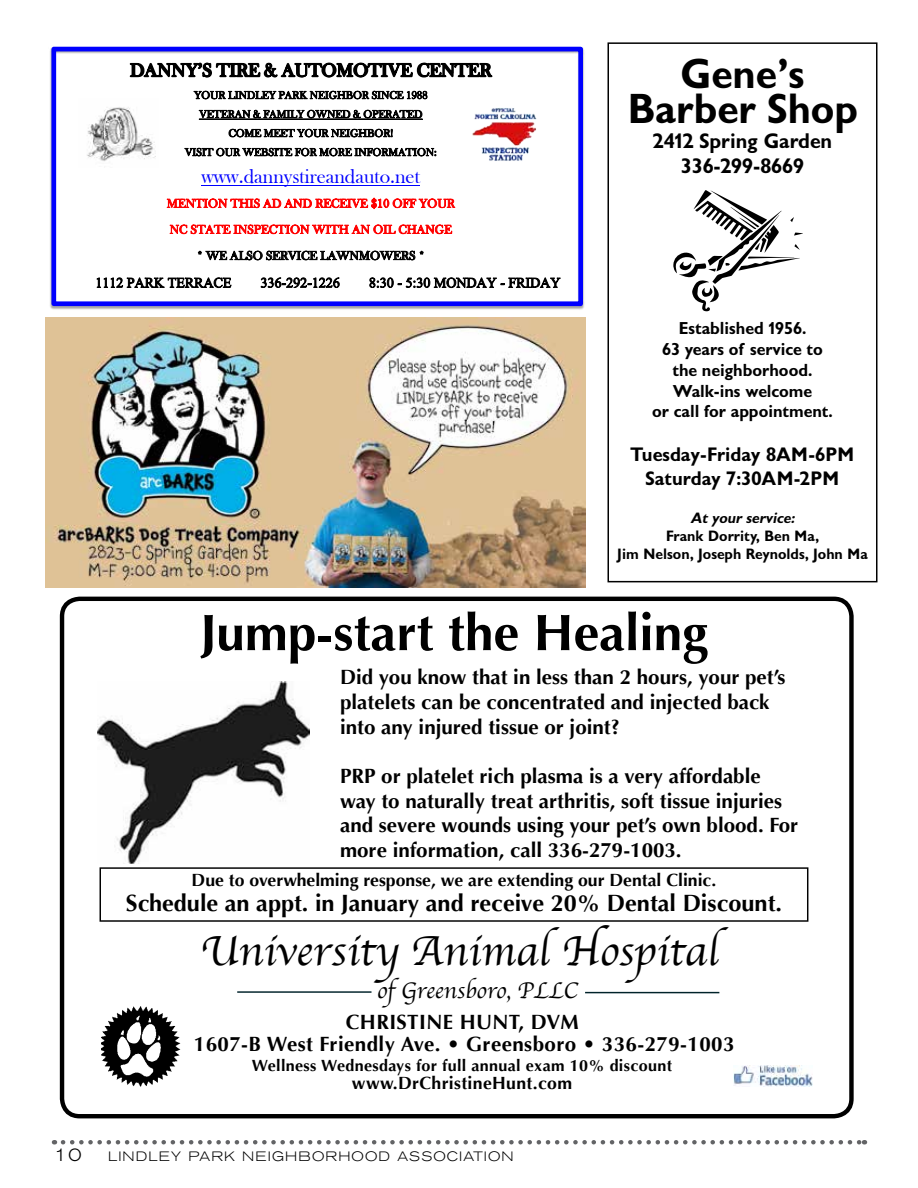
<style>
.page{position:relative;width:918px;height:1188px;background:#fff}
.page>*{position:absolute;margin:0;border:0;box-sizing:border-box;transform-origin:0 0}
.t1{font:700 51.45px "Optima";color:#000}
.t2{font:44.1px "Apple Chancery";color:#000}
.t3{font:700 42px/35.4px "Gill Sans Display MT Pro";color:#000;text-align:center}
.t4{font:700 23.55px "Optima";color:#000}
.t5{font:23.55px "Apple Chancery";color:#000}
.t6{font:700 21px/25.2px "Gill Sans Display MT Pro";color:#000;text-align:center}
.t7{font:700 20.55px/24.8px "Optima";color:#000}
.t8{font:700 20.55px "Optima";letter-spacing:.02em;color:#000}
.t9{font:20.4px "Bask Old Face";color:#00f}
.t10{font:700 19.5px/23.4px "Gill Sans Display MT Pro";color:#000;text-align:center}
.t11{font:300 expanded 18px "Akzidenz Grotesk BQ";color:#000}
.t12{font:700 17.7px "Optima";color:#000}
.t13{font:700 17.7px "Optima";letter-spacing:.02em;color:#000}
.t14{font:700 17.25px/20.7px "Gill Sans Display MT Pro";color:#000;text-align:center}
.t15{font:700 16.2px "Optima";letter-spacing:.02em;color:#000}
.t16{font:700 15px/18px "Gill Sans Display MT Pro";color:#000;text-align:center}
.t17{font:italic 700 15px "Gill Sans Display MT Pro";color:#000}
.t18{font:300 expanded 13.5px "Akzidenz Grotesk BQ";letter-spacing:.085em;color:#000}
.t19{font:12.45px "Bask Old Face";color:#000}
</style>
<div class="page">
<svg style="left:63px;top:1140px;width:802px;height:4px"></svg>
<img style="left:97px;top:681px;width:212px;height:183px">
<div style="left:60px;top:597px;width:794px;height:521px;border:4px solid #000;border-radius:18px"></div>
<img style="left:101px;top:1006px;width:80px;height:81px">
<hr style="left:237px;top:991px;width:135px;height:2px;background:#00232a">
<hr style="left:585px;top:992px;width:134px;height:1px;background:#00232a">
<img style="left:733px;top:1066px;width:80px;height:21px">
<div style="left:100px;top:867px;width:708px;height:55px;border:1px solid #000"></div>
<img style="left:46px;top:318px;width:540px;height:270px">
<img style="left:50px;top:46px;width:535px;height:264px">
<div style="left:51px;top:47px;width:532px;height:259px;border:5px solid #00f"></div>
<div style="left:608px;top:42px;width:270px;height:540px;border:2px solid #000"></div>
<svg style="left:673px;top:190px;width:130px;height:121px"></svg>
<p class="t9" style="left:202px;top:165px;width:220px">www.dannystireandauto.net</p>
<p class="t19" style="left:197px;top:249px;width:229px">* WE ALSO SERVICE LAWNMOWERS *</p>
<h3 class="t3" style="left:627px;top:55px;width:233px">Gene’s<br>Barber Shop</h3>
<p class="t6" style="left:653px;top:128px;width:181px">2412 Spring Garden<br>336-299-8669</p>
<p class="t14" style="left:652px;top:318px;width:182px">Established 1956.<br>63 years of service to the neighborhood.<br>Walk-ins welcome<br>or call for appointment.</p>
<p class="t10" style="left:630px;top:443px;width:226px">Tuesday-Friday 8AM-6PM<br>Saturday 7:30AM-2PM</p>
<p class="t17" style="left:691px;top:509px;width:109px">At your service:</p>
<p class="t16" style="left:617px;top:527px;width:252px">Frank Dorrity, Ben Ma,<br>Jim Nelson, Joseph Reynolds, John Ma</p>
<h1 class="t1" style="left:200px;top:603px;width:509px">Jump-start the Healing</h1>
<p class="t7" style="left:340px;top:665px;width:447px">Did you know that in less than 2 hours, your pet’s platelets can be concentrated and injected back into any injured tissue or joint?</p>
<p class="t7" style="left:340px;top:764px;width:460px">PRP or platelet rich plasma is a very affordable way to naturally treat arthritis, soft tissue injuries and severe wounds using your pet’s own blood. For more information, call 336-279-1003.</p>
<p class="t12" style="left:192px;top:869px;width:526px">Due to overwhelming response, we are extending our Dental Clinic.</p>
<p class="t4" style="left:126px;top:889px;width:658px">Schedule an appt. in January and receive 20% Dental Discount.</p>
<h2 class="t2" style="left:201px;top:916px;width:520px">University Animal Hospital</h2>
<p class="t8" style="left:346px;top:1011px;width:235px">CHRISTINE HUNT, DVM</p>
<p class="t5" style="left:377px;top:972px;width:203px">of Greensboro, PLLC</p>
<p class="t8" style="left:194px;top:1032px;width:542px">1607-B West Friendly Ave. • Greensboro • 336-279-1003</p>
<p class="t15" style="left:252px;top:1056px;width:422px">Wellness Wednesdays for full annual exam 10% discount</p>
<p class="t13" style="left:352px;top:1073px;width:222px">www.DrChristineHunt.com</p>
<p class="t11" style="left:54px;top:1144px;width:29px">10</p>
<p class="t18" style="left:108px;top:1148px;width:407px">LINDLEY PARK NEIGHBORHOOD ASSOCIATION</p>
</div>
